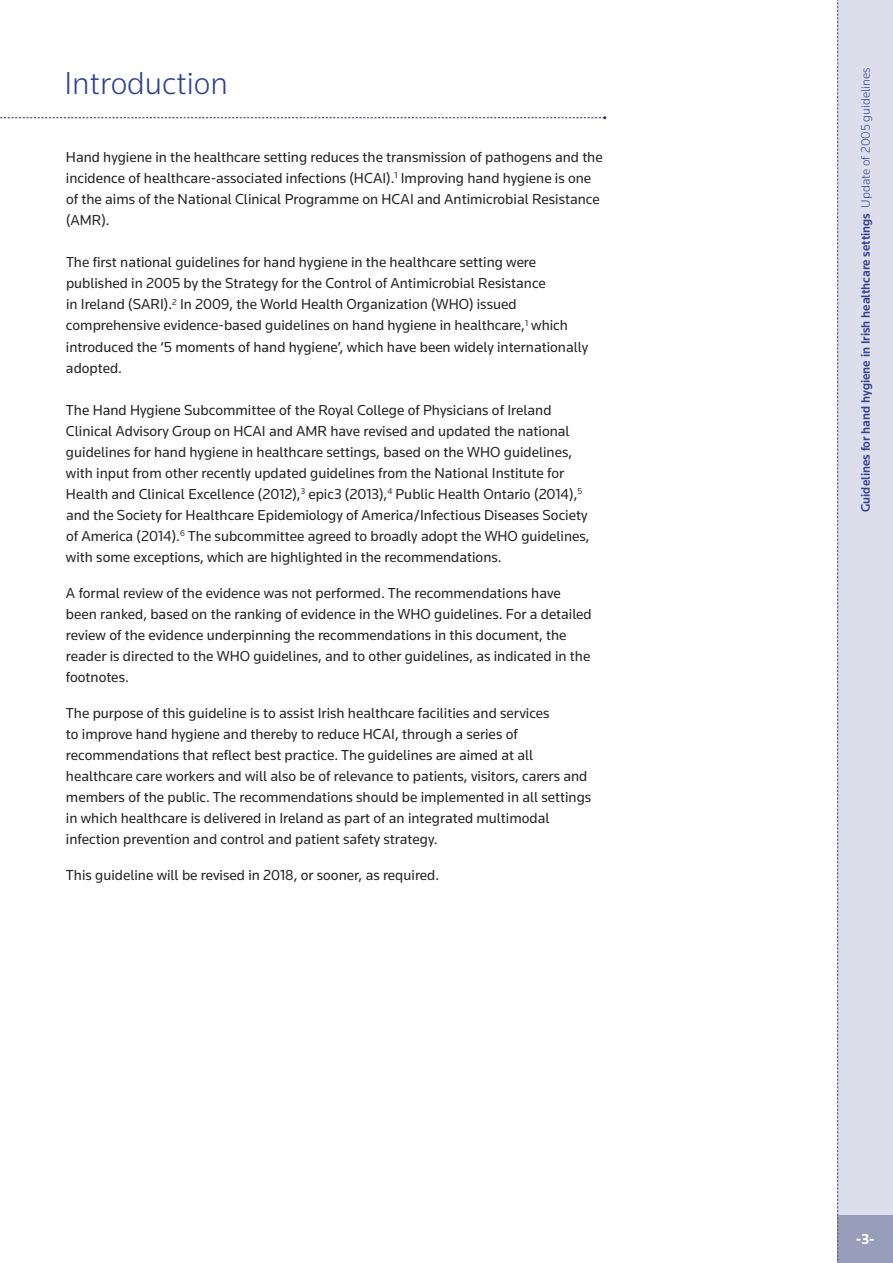
<style>
.page{position:relative;width:893px;height:1263px;background:#fff}
.page>*{position:absolute;margin:0;border:0;box-sizing:border-box;transform-origin:0 0}
.t1{font:300 33px "Knowledge";letter-spacing:-.005em;color:#32428b}
.t2{font:15px/21px "Knowledge";color:#272525}
.t3{font:700 15px "Knowledge";color:#fff}
.t4{font:500 12.75px "Knowledge";color:#32428b}
.s1{font-weight:300}
</style>
<div class="page">
<div style="left:838px;top:0;width:55px;height:1263px;background:#dddeeb"></div>
<div style="left:838px;top:1215px;width:55px;height:48px;background:#989dba"></div>
<svg style="left:837px;top:0;width:1px;height:1263px"></svg>
<svg style="left:0;top:116px;width:606px;height:3px"></svg>
<h1 class="t1" style="left:64px;top:62px;width:165px">Introduction</h1>
<p class="t2" style="left:66px;top:146px;width:538px">Hand hygiene in the healthcare setting reduces the transmission of pathogens and the incidence of healthcare-associated infections (HCAI).<sup>1</sup> Improving hand hygiene is one of the aims of the National Clinical Programme on HCAI and Antimicrobial Resistance (AMR).</p>
<p class="t2" style="left:66px;top:252px;width:524px">The first national guidelines for hand hygiene in the healthcare setting were published in 2005 by the Strategy for the Control of Antimicrobial Resistance<br>in Ireland (SARI).<sup>2</sup> In 2009, the World Health Organization (WHO) issued comprehensive evidence-based guidelines on hand hygiene in healthcare,<sup>1</sup> which introduced the ‘5 moments of hand hygiene’, which have been widely internationally adopted.</p>
<p class="t2" style="left:66px;top:399px;width:525px">The Hand Hygiene Subcommittee of the Royal College of Physicians of Ireland Clinical Advisory Group on HCAI and AMR have revised and updated the national guidelines for hand hygiene in healthcare settings, based on the WHO guidelines, with input from other recently updated guidelines from the National Institute for Health and Clinical Excellence (2012),<sup>3</sup> epic3 (2013),<sup>4</sup> Public Health Ontario (2014),<sup>5 </sup>and the Society for Healthcare Epidemiology of America/Infectious Diseases Society of America (2014).<sup>6</sup> The subcommittee agreed to broadly adopt the WHO guidelines, with some exceptions, which are highlighted in the recommendations.</p>
<p class="t2" style="left:66px;top:583px;width:527px">A formal review of the evidence was not performed. The recommendations have been ranked, based on the ranking of evidence in the WHO guidelines. For a detailed review of the evidence underpinning the recommendations in this document, the reader is directed to the WHO guidelines, and to other guidelines, as indicated in the footnotes.</p>
<p class="t2" style="left:66px;top:702px;width:527px">The purpose of this guideline is to assist Irish healthcare facilities and services<br>to improve hand hygiene and thereby to reduce HCAI, through a series of recommendations that reflect best practice. The guidelines are aimed at all healthcare care workers and will also be of relevance to patients, visitors, carers and members of the public. The recommendations should be implemented in all settings in which healthcare is delivered in Ireland as part of an integrated multimodal infection prevention and control and patient safety strategy.</p>
<p class="t2" style="left:66px;top:864px;width:375px">This guideline will be revised in 2018, or sooner, as required.</p>
<p class="t4" style="left:858px;top:512px;width:446px;rotate:-90deg">Guidelines for hand hygiene in Irish healthcare settings <span class="s1">Update of 2005 guidelines</span></p>
<p class="t3" style="left:856px;top:1230px;width:20px">-3-</p>
</div>
